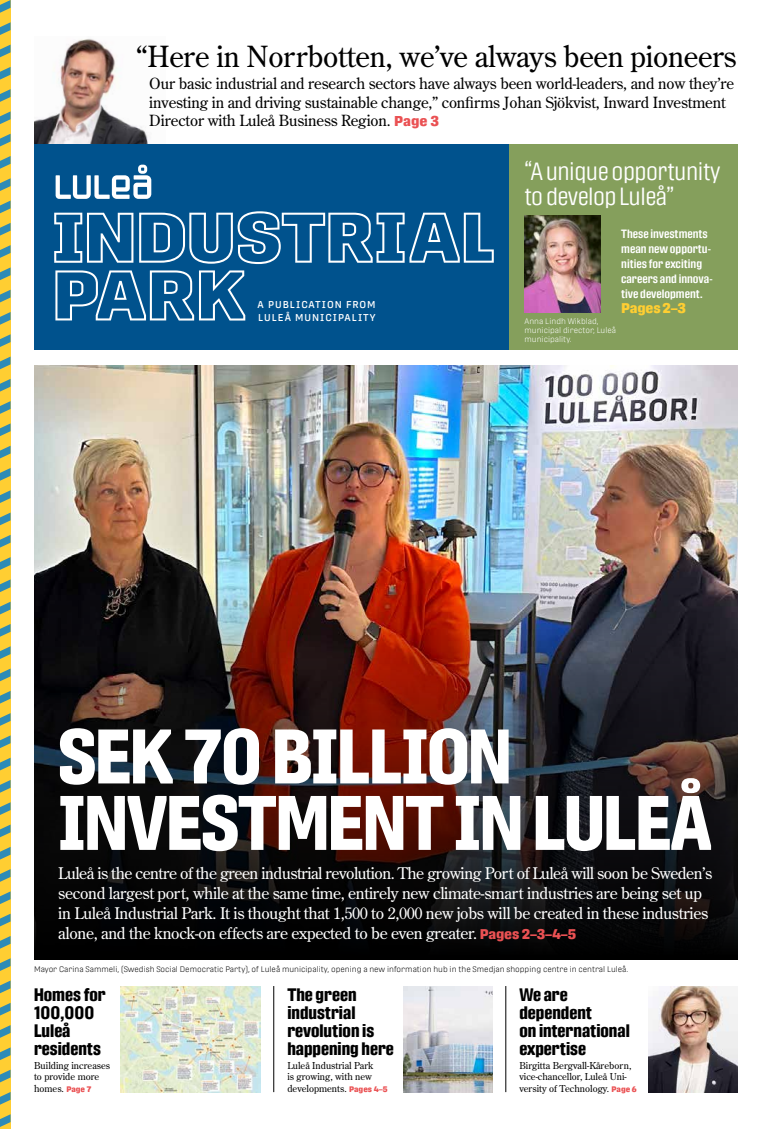
<style>
.page{position:relative;width:772px;height:1129px;background:#fff}
.page>*{position:absolute;margin:0;border:0;box-sizing:border-box;transform-origin:0 0}
.t1{font:700 76.7px/66.4px "Protipo Compact";letter-spacing:-.01em;color:#fff}
.t2{font:29.1px "Century Old Style Std";letter-spacing:-.01em;color:#000}
.t3{font:300 24.8px/25.2px "Protipo Compact";letter-spacing:-.02em;color:#fff}
.t4{font:700 18px/18px "Protipo Compact";color:#000}
.t5{font:16px/20px "Century Old Style Std";letter-spacing:-.02em;color:#fff}
.t6{font:15.4px/18.4px "Century Old Style Std";letter-spacing:-.01em;color:#000}
.t7{font:800 14px "Protipo";letter-spacing:-.01em;color:#ffce32}
.t8{font:600 12px/15px "Protipo Compact";color:#fff}
.t9{font:500 9.9px/12.4px "Protipo";letter-spacing:.1em;color:#fff}
.t10{font:9.5px/11.8px "Century Old Style Std";color:#000}
.t11{font:300 8px "Protipo";color:#000}
.t12{font:300 8px/9px "Protipo";color:#fff}
.s1{font-family:"Protipo";font-weight:800;font-size:14.2px;color:#ea5153}
.s2{font-family:"Protipo";font-weight:800;font-size:14px;color:#ea5153}
.s3{font-family:"Protipo";font-weight:800;font-size:8px;color:#ea5153}
</style>
<div class="page">
<img style="left:34px;top:38px;width:131px;height:107px">
<img style="left:34px;top:366px;width:703px;height:210px">
<img style="left:34px;top:576px;width:703px;height:383px">
<div style="left:508px;top:145px;width:229px;height:205px;background:#859f5c"></div>
<div style="left:34px;top:145px;width:474px;height:205px;background:#00528d"></div>
<img style="left:524px;top:215px;width:76px;height:97px">
<div style="left:0;top:0;width:11px;height:1128px;background:#ffce32"></div>
<svg style="left:0;top:22px;width:11px;height:13px"></svg>
<svg style="left:0;top:45px;width:11px;height:12px"></svg>
<svg style="left:0;top:67px;width:11px;height:13px"></svg>
<svg style="left:0;top:89px;width:11px;height:13px"></svg>
<svg style="left:0;top:111px;width:11px;height:13px"></svg>
<svg style="left:0;top:134px;width:11px;height:12px"></svg>
<svg style="left:0;top:156px;width:11px;height:13px"></svg>
<svg style="left:0;top:178px;width:11px;height:13px"></svg>
<svg style="left:0;top:200px;width:11px;height:13px"></svg>
<svg style="left:0;top:223px;width:11px;height:12px"></svg>
<svg style="left:0;top:245px;width:11px;height:13px"></svg>
<svg style="left:0;top:267px;width:11px;height:13px"></svg>
<svg style="left:0;top:289px;width:11px;height:13px"></svg>
<svg style="left:0;top:312px;width:11px;height:13px"></svg>
<svg style="left:0;top:334px;width:11px;height:13px"></svg>
<svg style="left:0;top:356px;width:11px;height:13px"></svg>
<svg style="left:0;top:379px;width:11px;height:12px"></svg>
<svg style="left:0;top:401px;width:11px;height:13px"></svg>
<svg style="left:0;top:423px;width:11px;height:13px"></svg>
<svg style="left:0;top:445px;width:11px;height:13px"></svg>
<svg style="left:0;top:468px;width:11px;height:12px"></svg>
<svg style="left:0;top:490px;width:11px;height:13px"></svg>
<svg style="left:0;top:512px;width:11px;height:13px"></svg>
<svg style="left:0;top:535px;width:11px;height:12px"></svg>
<svg style="left:0;top:557px;width:11px;height:12px"></svg>
<svg style="left:0;top:579px;width:11px;height:13px"></svg>
<svg style="left:0;top:601px;width:11px;height:13px"></svg>
<svg style="left:0;top:624px;width:11px;height:12px"></svg>
<svg style="left:0;top:646px;width:11px;height:13px"></svg>
<svg style="left:0;top:668px;width:11px;height:13px"></svg>
<svg style="left:0;top:691px;width:11px;height:12px"></svg>
<svg style="left:0;top:713px;width:11px;height:12px"></svg>
<svg style="left:0;top:735px;width:11px;height:13px"></svg>
<svg style="left:0;top:757px;width:11px;height:13px"></svg>
<svg style="left:0;top:780px;width:11px;height:12px"></svg>
<svg style="left:0;top:802px;width:11px;height:12px"></svg>
<svg style="left:0;top:824px;width:11px;height:13px"></svg>
<svg style="left:0;top:847px;width:11px;height:12px"></svg>
<svg style="left:0;top:869px;width:11px;height:12px"></svg>
<svg style="left:0;top:891px;width:11px;height:13px"></svg>
<svg style="left:0;top:913px;width:11px;height:13px"></svg>
<svg style="left:0;top:936px;width:11px;height:12px"></svg>
<svg style="left:0;top:958px;width:11px;height:12px"></svg>
<svg style="left:0;top:980px;width:11px;height:13px"></svg>
<svg style="left:0;top:1003px;width:11px;height:12px"></svg>
<svg style="left:0;top:1025px;width:11px;height:12px"></svg>
<svg style="left:0;top:1047px;width:11px;height:12px"></svg>
<svg style="left:0;top:1069px;width:11px;height:13px"></svg>
<svg style="left:0;top:1092px;width:11px;height:12px"></svg>
<svg style="left:0;top:1114px;width:11px;height:12px"></svg>
<svg style="left:0;top:0;width:11px;height:13px"></svg>
<hr style="left:273px;top:985px;width:1px;height:106px;background:#000">
<hr style="left:505px;top:985px;width:1px;height:106px;background:#000">
<svg style="left:54px;top:213px;width:79px;height:50px"></svg>
<svg style="left:139px;top:211px;width:354px;height:53px"></svg>
<svg style="left:55px;top:270px;width:190px;height:50px"></svg>
<svg style="left:56px;top:165px;width:95px;height:34px"></svg>
<img style="left:648px;top:986px;width:88px;height:105px">
<img style="left:403px;top:986px;width:89px;height:105px">
<img style="left:120px;top:986px;width:140px;height:105px">
<h2 class="t2" style="left:136px;top:37px;width:601px">“Here in Norrbotten, we’ve always been pioneers</h2>
<p class="t6" style="left:149px;top:74px;width:586px">Our basic industrial and research sectors have always been world-leaders, and now they’re investing in and driving sustainable change,” confirms Johan Sjökvist, Inward Investment<br>Director with Luleå Business Region. <span class="s1">Page 3</span></p>
<p class="t9" style="left:257px;top:298px;width:119px">A PUBLICATION FROM<br>LULEÅ MUNICIPALITY</p>
<h3 class="t3" style="left:524px;top:159px;width:197px">“A unique opportunity to develop Luleå”</h3>
<p class="t8" style="left:620px;top:226px;width:93px">These investments mean new opportu&shy;nities for exciting careers and innova&shy;tive development.</p>
<p class="t7" style="left:620px;top:300px;width:66px">Pages 2–3</p>
<p class="t12" style="left:524px;top:316px;width:93px">Anna Lindh Wikblad, municipal director, Luleå municipality.</p>
<h1 class="t1" style="left:58px;top:723px;width:654px">SEK 70 BILLION<br>INVESTMENT IN LULEÅ</h1>
<p class="t5" style="left:58px;top:862px;width:655px">Luleå is the centre of the green industrial revolution. The growing Port of Luleå will soon be Sweden’s second largest port, while at the same time, entirely new climate-smart industries are being set up in Luleå Industrial Park. It is thought that 1,500 to 2,000 new jobs will be created in these industries alone, and the knock-on effects are expected to be even greater. <span class="s2">Pages 2–3–4–5</span></p>
<p class="t11" style="left:34px;top:963px;width:595px">Mayor Carina Sammeli, (Swedish Social Democratic Party), of Luleå municipality, opening a new information hub in the Smedjan shopping centre in central Luleå.</p>
<p class="t4" style="left:34px;top:985px;width:73px">Homes for<br>100,000<br>Luleå residents</p>
<p class="t10" style="left:34px;top:1058px;width:78px">Building increases to provide more homes. <span class="s3">Page 7</span></p>
<p class="t4" style="left:287px;top:985px;width:108px">The green industrial revolution is happening here</p>
<p class="t10" style="left:287px;top:1058px;width:102px">Luleå Industrial Park<br>is growing, with new developments. <span class="s3">Pages 4–5</span></p>
<p class="t4" style="left:519px;top:985px;width:112px">We are dependent<br>on international expertise</p>
<p class="t10" style="left:519px;top:1058px;width:119px">Birgitta Bergvall-Kåreborn, vice-chancellor, Luleå Uni&shy;versity of Technology. <span class="s3">Page 6</span></p>
</div>
